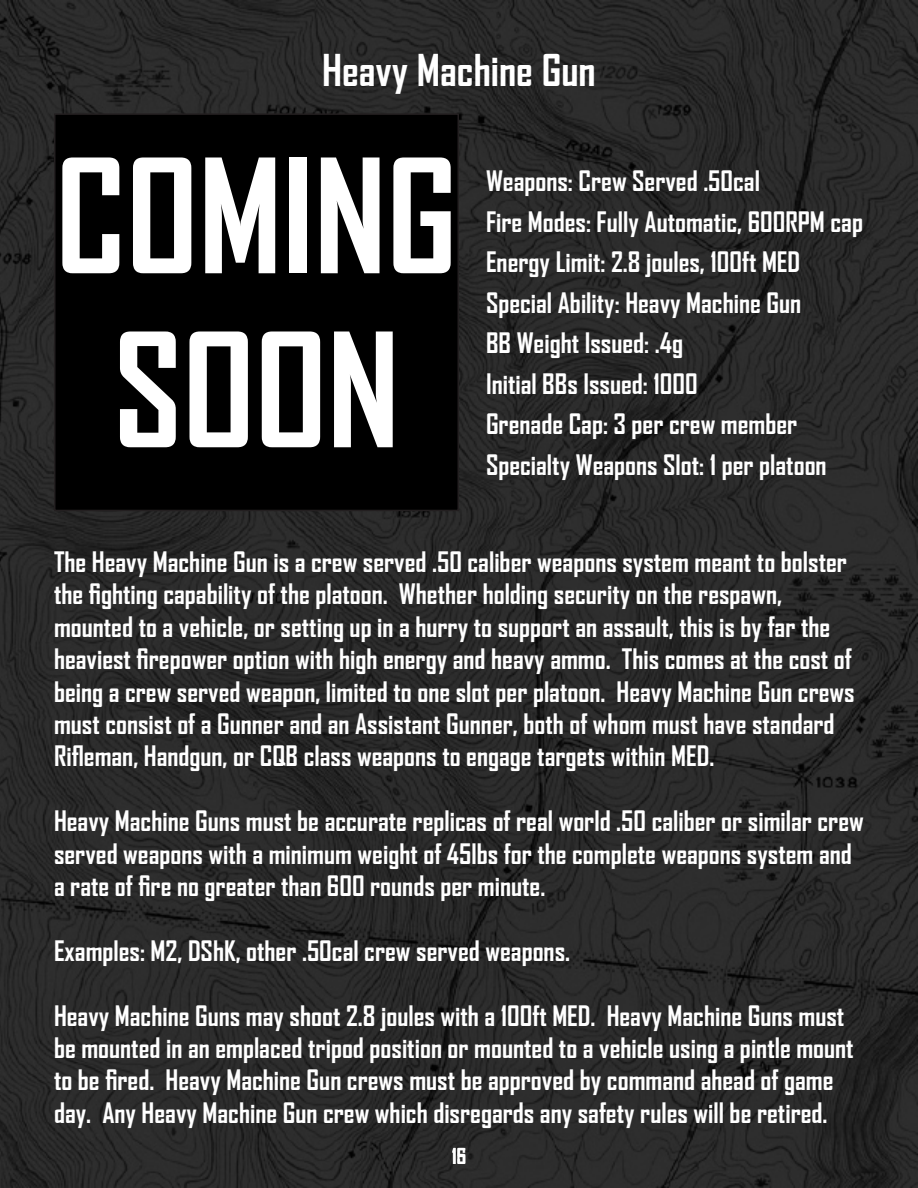
<style>
.page{position:relative;width:918px;height:1188px;background:#fff}
.page>*{position:absolute;margin:0;border:0;box-sizing:border-box;transform-origin:0 0}
.t1{font:700 151.5px/174px "Agency FB";color:#fff;text-align:center}
.t2{font:700 42px "Agency FB";color:#fff}
.t3{font:700 27px/32.4px "Agency FB";color:#fff}
.t4{font:700 21px "Agency FB";color:#fff}
</style>
<div class="page">
<img style="left:0;top:0;width:918px;height:1188px">
<div style="left:55px;top:114px;width:403px;height:396px;background:#000"></div>
<div style="left:54px;top:113px;width:405px;height:398px;border:2px solid #231f20"></div>
<p class="t2" style="left:322px;top:44px;width:275px">Heavy Machine Gun</p>
<p class="t1" style="left:55px;top:126px;width:404px">COMING<br>SOON</p>
<p class="t3" style="left:486px;top:164px;width:275px">Weapons: Crew Served .50cal</p>
<p class="t3" style="left:486px;top:205px;width:379px">Fire Modes: Fully Automatic, 600RPM cap</p>
<p class="t3" style="left:486px;top:245px;width:316px">Energy Limit: 2.8 joules, 100ft MED</p>
<p class="t3" style="left:486px;top:286px;width:317px">Special Ability: Heavy Machine Gun</p>
<p class="t3" style="left:486px;top:326px;width:199px">BB Weight Issued: .4g</p>
<p class="t3" style="left:486px;top:367px;width:213px">Initial BBs Issued: 1000</p>
<p class="t3" style="left:486px;top:407px;width:313px">Grenade Cap: 3 per crew member</p>
<p class="t3" style="left:486px;top:448px;width:342px">Specialty Weapons Slot: 1 per platoon</p>
<p class="t3" style="left:54px;top:545px;width:802px">The Heavy Machine Gun is a crew served .50 caliber weapons system meant to bolster the fighting capability of the platoon. Whether holding security on the respawn, mounted to a vehicle, or setting up in a hurry to support an assault, this is by far the heaviest firepower option with high energy and heavy ammo. This comes at the cost of being a crew served weapon, limited to one slot per platoon. Heavy Machine Gun crews must consist of a Gunner and an Assistant Gunner, both of whom must have standard Rifleman, Handgun, or CQB class weapons to engage targets within MED.</p>
<p class="t3" style="left:54px;top:804px;width:811px">Heavy Machine Guns must be accurate replicas of real world .50 caliber or similar crew served weapons with a minimum weight of 45lbs for the complete weapons system and a rate of fire no greater than 600 rounds per minute.</p>
<p class="t3" style="left:54px;top:934px;width:518px">Examples: M2, DShK, other .50cal crew served weapons.</p>
<p class="t3" style="left:54px;top:999px;width:801px">Heavy Machine Guns may shoot 2.8 joules with a 100ft MED. Heavy Machine Guns must be mounted in an emplaced tripod position or mounted to a vehicle using a pintle mount to be fired. Heavy Machine Gun crews must be approved by command ahead of game day. Any Heavy Machine Gun crew which disregards any safety rules will be retired.</p>
<p class="t4" style="left:452px;top:1144px;width:16px">16</p>
<p class="t4" style="left:457px;top:1144px;width:11px">5</p>
</div>
